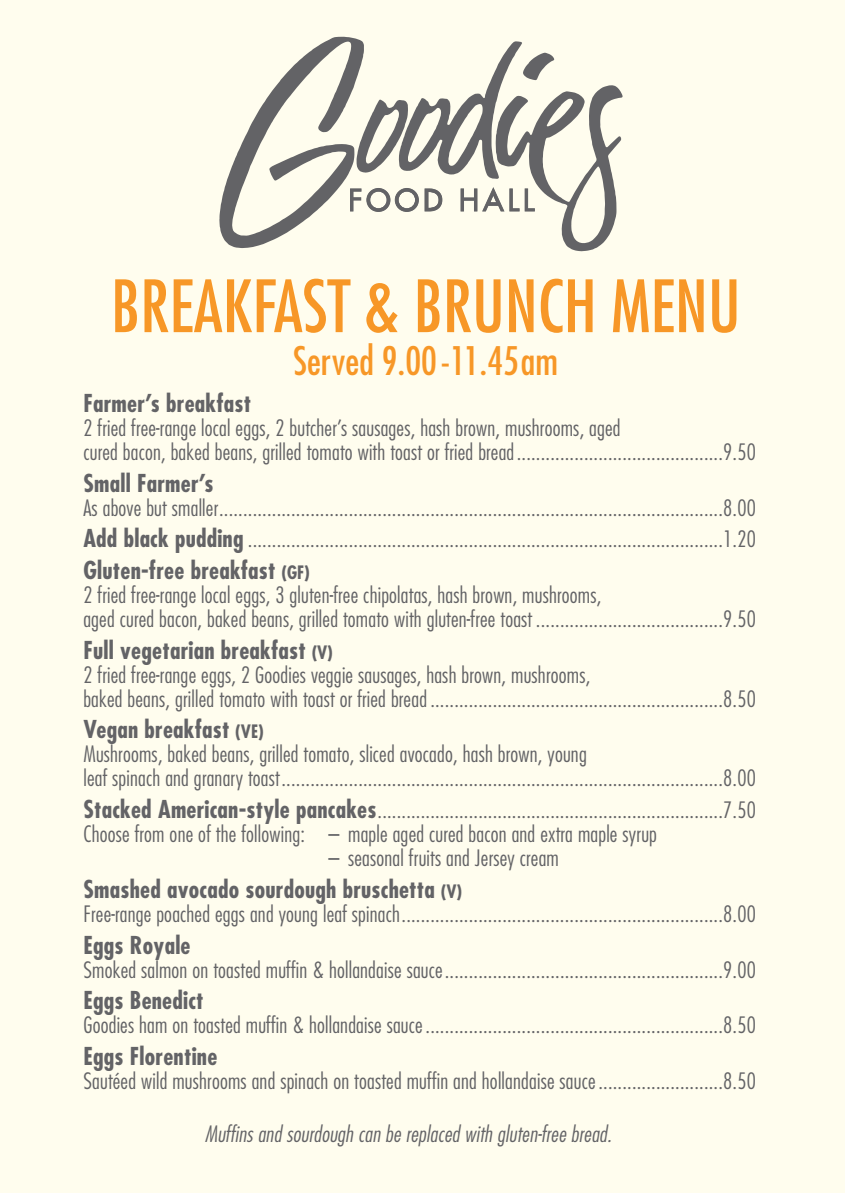
<style>
.page{position:relative;width:845px;height:1193px;background:#fff}
.page>*{position:absolute;margin:0;border:0;box-sizing:border-box;transform-origin:0 0}
.t1{font:condensed 70px "Futura Std";color:#f79727}
.t2{font:condensed 38.2px "Futura Std";color:#f79727}
.t3{font:700 condensed 24px "Futura Std";letter-spacing:.01em;color:#636366}
.t4{font:300 condensed 22px/24px "Futura Std";letter-spacing:.01em;color:#636366}
.t5{font:italic 300 condensed 22px "Futura Std";letter-spacing:.01em;color:#636366}
.s1{font-weight:700;font-size:24px}
.s2{font-size:18px}
</style>
<div class="page">
<div style="left:0;top:0;width:844px;height:1192px;background:#fffdee"></div>
<svg style="left:219px;top:37px;width:403px;height:214px"></svg>
<h1 class="t1" style="left:111px;top:267px;width:631px">BREAKFAST &amp; BRUNCH MENU</h1>
<h2 class="t2" style="left:293px;top:339px;width:266px">Served 9.00-11.45am</h2>
<p class="t3" style="left:83px;top:392px;width:169px">Farmer’s breakfast</p>
<p class="t4" style="left:83px;top:417px;width:673px">2 fried free-range local eggs, 2 butcher’s sausages, hash brown, mushrooms, aged<br>cured bacon, baked beans, grilled tomato with toast or fried bread...........................................9.50</p>
<p class="t3" style="left:83px;top:472px;width:132px">Small Farmer’s</p>
<p class="t4" style="left:83px;top:493px;width:673px;line-height:31.6px">As above but smaller.........................................................................................................8.00<br><span class="s1">Add black pudding</span> ...................................................................................................1.20</p>
<p class="t3" style="left:83px;top:559px;width:228px">Gluten-free breakfast <span class="s2">(GF)</span></p>
<p class="t4" style="left:83px;top:584px;width:673px">2 fried free-range local eggs, 3 gluten-free chipolatas, hash brown, mushrooms,<br>aged cured bacon, baked beans, grilled tomato with gluten-free toast .......................................9.50</p>
<p class="t3" style="left:83px;top:639px;width:251px">Full vegetarian breakfast <span class="s2">(V)</span></p>
<p class="t4" style="left:83px;top:664px;width:673px">2 fried free-range eggs, 2 Goodies veggie sausages, hash brown, mushrooms,<br>baked beans, grilled tomato with toast or fried bread .............................................................8.50</p>
<p class="t3" style="left:83px;top:719px;width:182px">Vegan breakfast <span class="s2">(VE)</span></p>
<p class="t4" style="left:83px;top:743px;width:673px">Mushrooms, baked beans, grilled tomato, sliced avocado, hash brown, young<br>leaf spinach and granary toast............................................................................................8.00</p>
<p class="t4" style="left:83px;top:799px;width:673px"><span class="s1">Stacked American-style pancakes</span>........................................................................7.50<br>Choose from one of the following: – maple aged cured bacon and extra maple syrup</p>
<p class="t4" style="left:328px;top:847px;width:232px">– seasonal fruits and Jersey cream</p>
<p class="t3" style="left:83px;top:878px;width:380px">Smashed avocado sourdough bruschetta <span class="s2">(V)</span></p>
<p class="t4" style="left:83px;top:903px;width:673px">Free-range poached eggs and young leaf spinach...................................................................8.00</p>
<p class="t3" style="left:83px;top:933px;width:109px">Eggs Royale</p>
<p class="t4" style="left:83px;top:958px;width:673px">Smoked salmon on toasted muffin &amp; hollandaise sauce..........................................................9.00</p>
<p class="t3" style="left:83px;top:989px;width:122px">Eggs Benedict</p>
<p class="t4" style="left:83px;top:1014px;width:673px">Goodies ham on toasted muffin &amp; hollandaise sauce ..............................................................8.50</p>
<p class="t3" style="left:83px;top:1045px;width:135px">Eggs Florentine</p>
<p class="t4" style="left:83px;top:1070px;width:673px">Sautéed wild mushrooms and spinach on toasted muffin and hollandaise sauce ..........................8.50</p>
<p class="t5" style="left:205px;top:1124px;width:408px">Muffins and sourdough can be replaced with gluten-free bread.</p>
</div>
